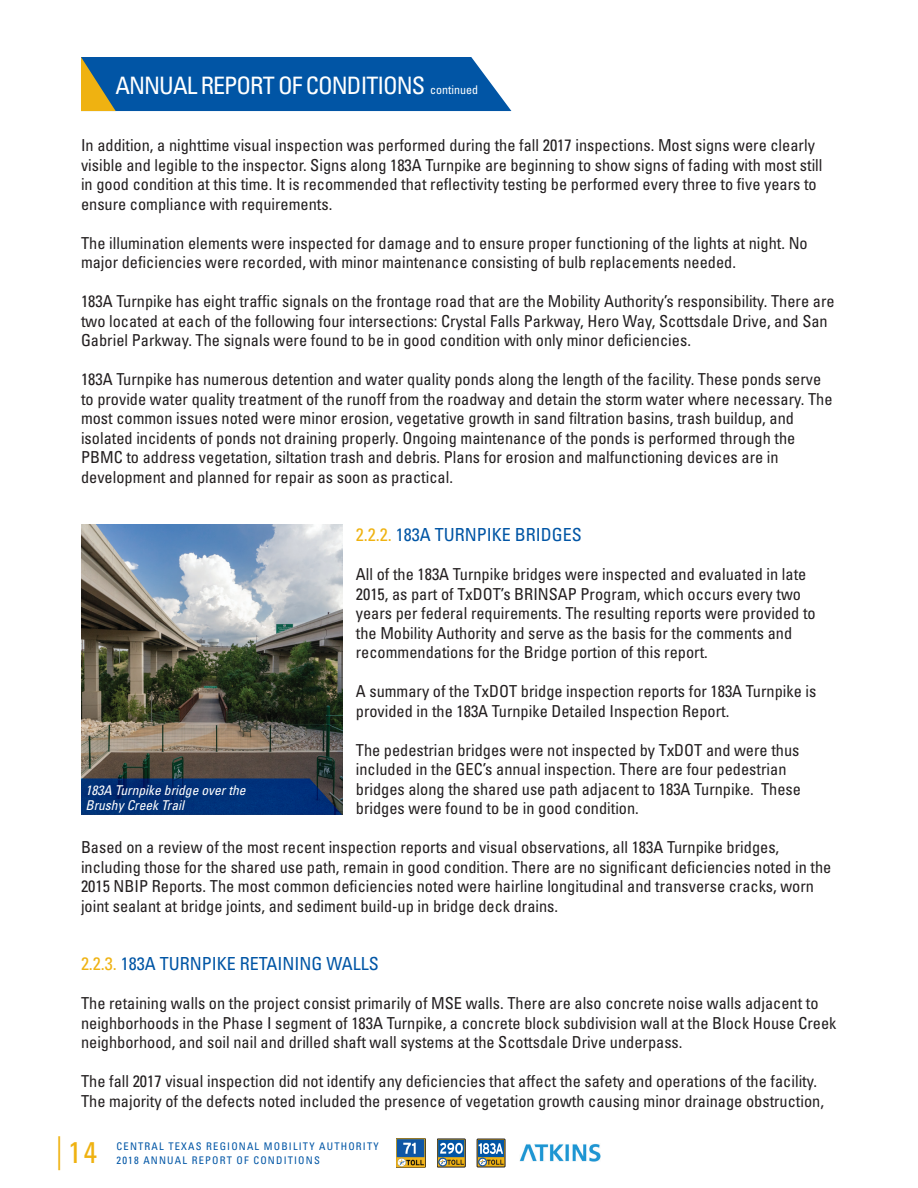
<style>
.page{position:relative;width:918px;height:1188px;background:#fff}
.page>*{position:absolute;margin:0;border:0;box-sizing:border-box;transform-origin:0 0}
.t1{font:condensed 30px "Univers";color:#efb211}
.t2{font:condensed 24px "Univers";letter-spacing:-.04em;color:#fff}
.t3{font:condensed 18px "Univers";color:#0155a5}
.t4{font:condensed 16.5px/19.5px "Univers";color:#231f20}
.t5{font:italic condensed 13.5px/15px "Univers";color:#fff}
.t6{font:condensed 10.5px/14.1px "Univers";letter-spacing:.11em;color:#0155a5}
.s1{font-size:12px}
.s2{color:#efb211}
.s3{font-weight:100;font-stretch:ultra-condensed;font-size:46.5px}
</style>
<div class="page">
<svg style="left:81px;top:57px;width:430px;height:54px;background:#1660a2"></svg>
<img style="left:81px;top:525px;width:261px;height:253px">
<svg style="left:81px;top:778px;width:261px;height:37px;background:#053073"></svg>
<img style="left:520px;top:1143px;width:80px;height:19px">
<div style="left:477px;top:1139px;width:28px;height:28px;border:1px solid #231f20"></div>
<svg style="left:478px;top:1140px;width:26px;height:26px"></svg>
<div style="left:437px;top:1139px;width:28px;height:28px;border:1px solid #231f20"></div>
<svg style="left:438px;top:1140px;width:26px;height:26px"></svg>
<img style="left:396px;top:1138px;width:29px;height:30px">
<h2 class="t2" style="left:116px;top:70px;width:364px">ANNUAL REPORT OF CONDITIONS <span class="s1">continued</span></h2>
<p class="t4" style="left:81px;top:135px;width:743px">In addition, a nighttime visual inspection was performed during the fall 2017 inspections. Most signs were clearly visible and legible to the inspector. Signs along 183A Turnpike are beginning to show signs of fading with most still in good condition at this time. It is recommended that reflectivity testing be performed every three to five years to ensure compliance with requirements.</p>
<p class="t4" style="left:81px;top:233px;width:728px">The illumination elements were inspected for damage and to ensure proper functioning of the lights at night. No major deficiencies were recorded, with minor maintenance consisting of bulb replacements needed.</p>
<p class="t4" style="left:81px;top:291px;width:755px">183A Turnpike has eight traffic signals on the frontage road that are the Mobility Authority’s responsibility. There are two located at each of the following four intersections: Crystal Falls Parkway, Hero Way, Scottsdale Drive, and San<br>Gabriel Parkway. The signals were found to be in good condition with only minor deficiencies.</p>
<p class="t4" style="left:81px;top:369px;width:753px">183A Turnpike has numerous detention and water quality ponds along the length of the facility. These ponds serve to provide water quality treatment of the runoff from the roadway and detain the storm water where necessary. The most common issues noted were minor erosion, vegetative growth in sand filtration basins, trash buildup, and isolated incidents of ponds not draining properly. Ongoing maintenance of the ponds is performed through the PBMC to address vegetation, siltation trash and debris. Plans for erosion and malfunctioning devices are in development and planned for repair as soon as practical.</p>
<p class="t3" style="left:356px;top:523px;width:227px"><span class="s2">2.2.2.</span> 183A TURNPIKE BRIDGES</p>
<p class="t4" style="left:356px;top:564px;width:461px">All of the 183A Turnpike bridges were inspected and evaluated in late 2015, as part of TxDOT’s BRINSAP Program, which occurs every two years per federal requirements. The resulting reports were provided to the Mobility Authority and serve as the basis for the comments and recommendations for the Bridge portion of this report.</p>
<p class="t4" style="left:356px;top:681px;width:462px">A summary of the TxDOT bridge inspection reports for 183A Turnpike is provided in the 183A Turnpike Detailed Inspection Report.</p>
<p class="t4" style="left:356px;top:740px;width:447px">The pedestrian bridges were not inspected by TxDOT and were thus included in the GEC’s annual inspection. There are four pedestrian bridges along the shared use path adjacent to 183A Turnpike. These bridges were found to be in good condition.</p>
<p class="t4" style="left:81px;top:837px;width:752px">Based on a review of the most recent inspection reports and visual observations, all 183A Turnpike bridges, including those for the shared use path, remain in good condition. There are no significant deficiencies noted in the 2015 NBIP Reports. The most common deficiencies noted were hairline longitudinal and transverse cracks, worn joint sealant at bridge joints, and sediment build-up in bridge deck drains.</p>
<p class="t5" style="left:86px;top:782px;width:162px">183A Turnpike bridge over the<br>Brushy Creek Trail</p>
<p class="t3" style="left:81px;top:952px;width:299px"><span class="s2">2.2.3.</span> 183A TURNPIKE RETAINING WALLS</p>
<p class="t4" style="left:81px;top:993px;width:757px">The retaining walls on the project consist primarily of MSE walls. There are also concrete noise walls adjacent to neighborhoods in the Phase I segment of 183A Turnpike, a concrete block subdivision wall at the Block House Creek neighborhood, and soil nail and drilled shaft wall systems at the Scottsdale Drive underpass.</p>
<p class="t4" style="left:81px;top:1071px;width:745px">The fall 2017 visual inspection did not identify any deficiencies that affect the safety and operations of the facility.<br>The majority of the defects noted included the presence of vegetation growth causing minor drainage obstruction,</p>
<h1 class="t1" style="left:54px;top:1133px;width:45px"><span class="s3">|</span>14</h1>
<p class="t6" style="left:117px;top:1139px;width:264px">CENTRAL TEXAS REGIONAL MOBILITY AUTHORITY<br>2018 ANNUAL REPORT OF CONDITIONS</p>
</div>
